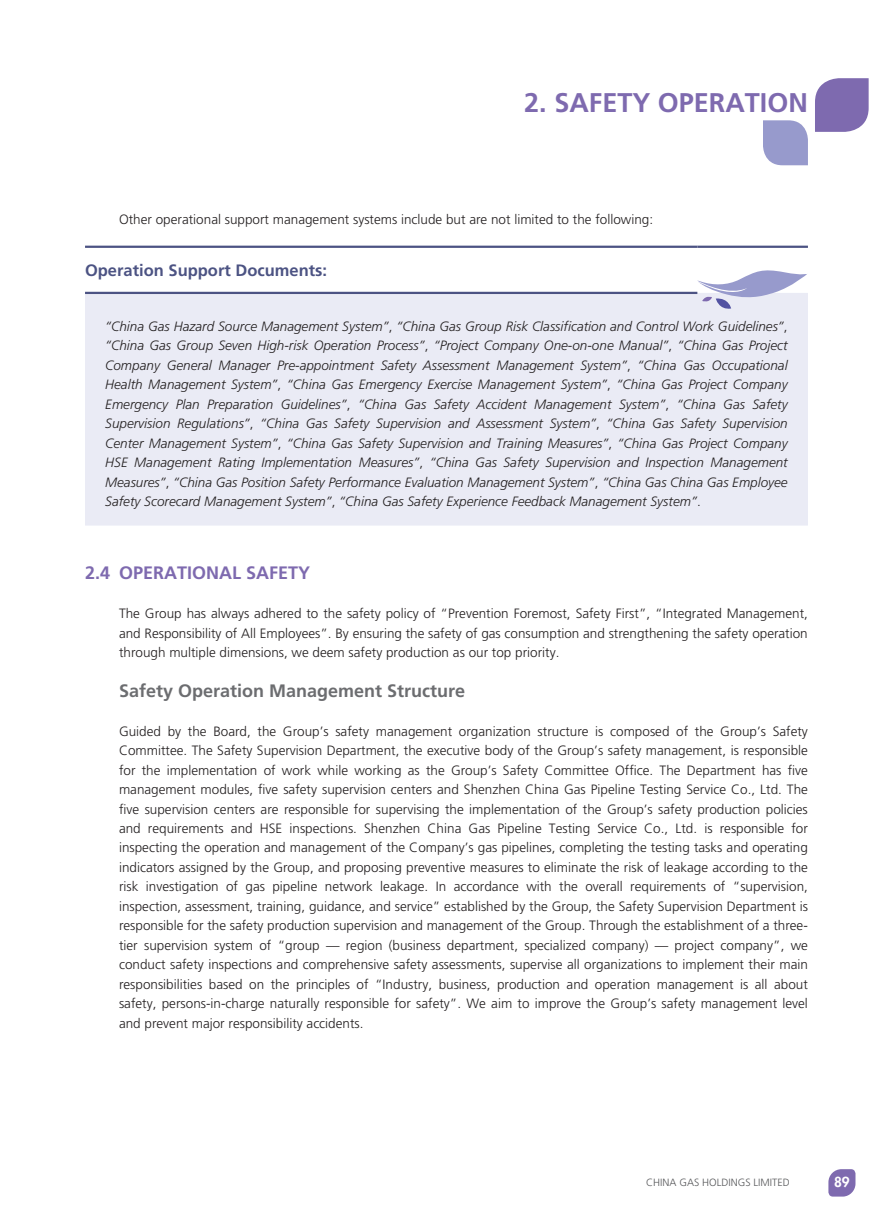
<style>
.page{position:relative;width:893px;height:1212px;background:#fff}
.page>*{position:absolute;margin:0;border:0;box-sizing:border-box;transform-origin:0 0}
.t1{font:700 27px "Frutiger LT Std";color:#7e6aaf}
._02_H2{font:700 18px "Frutiger LT Std";color:#6c6d70}
._01_H1{font:700 18px "Frutiger LT Std";color:#7e6aaf}
._00_Body_Text{font:700 16.5px "Frutiger LT Std";color:#4c5383}
._00_Body_Text-2{font:300 13.5px/19.5px "Frutiger LT Std";color:#231f20;text-align:justify}
._00_Body_Text-3{font:italic 300 13.5px/19.5px "Frutiger LT Std";color:#231f20;text-align:justify}
.t2{font:800 13.5px "Futura Std";color:#fff}
.t3{font:300 10.5px "Frutiger LT Std";color:#57585a}
.s1{font-style:normal}
</style>
<div class="page">
<svg style="left:815px;top:78px;width:54px;height:54px"></svg>
<svg style="left:763px;top:120px;width:45px;height:45px"></svg>
<svg style="left:828px;top:1169px;width:27px;height:27px"></svg>
<div style="left:85px;top:293px;width:723px;height:232px;background:#eaebf5"></div>
<hr style="left:85px;top:246px;width:612px;height:2px;background:#4c5383">
<hr style="left:697px;top:246px;width:111px;height:2px;background:#4c5383">
<hr style="left:85px;top:292px;width:612px;height:2px;background:#4c5383">
<svg style="left:697px;top:270px;width:110px;height:40px"></svg>
<h1 class="t1" style="left:524px;top:87px;width:285px">2. SAFETY OPERATION</h1>
<p class="_00_Body_Text-2" style="left:119px;top:210px;width:536px">Other operational support management systems include but are not limited to the following:</p>
<p class="_00_Body_Text" style="left:85px;top:261px;width:244px">Operation Support Documents:</p>
<p class="_00_Body_Text-3" style="left:105px;top:316px;width:684px">“China Gas Hazard Source Management System”<span class="s1">,</span> “China Gas Group Risk Classification and Control Work Guidelines”<span class="s1">, </span>“China Gas Group Seven High-risk Operation Process”<span class="s1">,</span> “Project Company One-on-one Manual”<span class="s1">,</span> “China Gas Project Company General Manager Pre-appointment Safety Assessment Management System”<span class="s1">,</span> “China Gas Occupational Health Management System”<span class="s1">,</span> “China Gas Emergency Exercise Management System”<span class="s1">,</span> “China Gas Project Company Emergency Plan Preparation Guidelines”<span class="s1">,</span> “China Gas Safety Accident Management System”<span class="s1">,</span> “China Gas Safety Supervision Regulations”<span class="s1">,</span> “China Gas Safety Supervision and Assessment System”<span class="s1">,</span> “China Gas Safety Supervision Center Management System”<span class="s1">,</span> “China Gas Safety Supervision and Training Measures”<span class="s1">,</span> “China Gas Project Company HSE Management Rating Implementation Measures”<span class="s1">,</span> “China Gas Safety Supervision and Inspection Management Measures”<span class="s1">,</span> “China Gas Position Safety Performance Evaluation Management System”<span class="s1">,</span> “China Gas China Gas Employee Safety Scorecard Management System”<span class="s1">,</span> “China Gas Safety Experience Feedback Management System”<span class="s1">.</span></p>
<p class="_01_H1" style="left:85px;top:563px;width:227px">2.4 OPERATIONAL SAFETY</p>
<p class="_00_Body_Text-2" style="left:119px;top:604px;width:690px">The Group has always adhered to the safety policy of “Prevention Foremost, Safety First”, “Integrated Management, and Responsibility of All Employees”. By ensuring the safety of gas consumption and strengthening the safety operation through multiple dimensions, we deem safety production as our top priority.</p>
<p class="_02_H2" style="left:119px;top:680px;width:348px">Safety Operation Management Structure</p>
<p class="_00_Body_Text-2" style="left:119px;top:721px;width:690px">Guided by the Board, the Group’s safety management organization structure is composed of the Group’s Safety Committee. The Safety Supervision Department, the executive body of the Group’s safety management, is responsible for the implementation of work while working as the Group’s Safety Committee Office. The Department has five management modules, five safety supervision centers and Shenzhen China Gas Pipeline Testing Service Co., Ltd. The five supervision centers are responsible for supervising the implementation of the Group’s safety production policies and requirements and HSE inspections. Shenzhen China Gas Pipeline Testing Service Co., Ltd. is responsible for inspecting the operation and management of the Company’s gas pipelines, completing the testing tasks and operating indicators assigned by the Group, and proposing preventive measures to eliminate the risk of leakage according to the risk investigation of gas pipeline network leakage. In accordance with the overall requirements of “supervision, inspection, assessment, training, guidance, and service” established by the Group, the Safety Supervision Department is responsible for the safety production supervision and management of the Group. Through the establishment of a three&shy;tier supervision system of “group — region (business department, specialized company) — project company”, we conduct safety inspections and comprehensive safety assessments, supervise all organizations to implement their main responsibilities based on the principles of “Industry, business, production and operation management is all about safety, persons-in-charge naturally responsible for safety”. We aim to improve the Group’s safety management level and prevent major responsibility accidents.</p>
<p class="t3" style="left:646px;top:1177px;width:145px">CHINA GAS HOLDINGS LIMITED</p>
<p class="t2" style="left:834px;top:1174px;width:17px">89</p>
</div>
